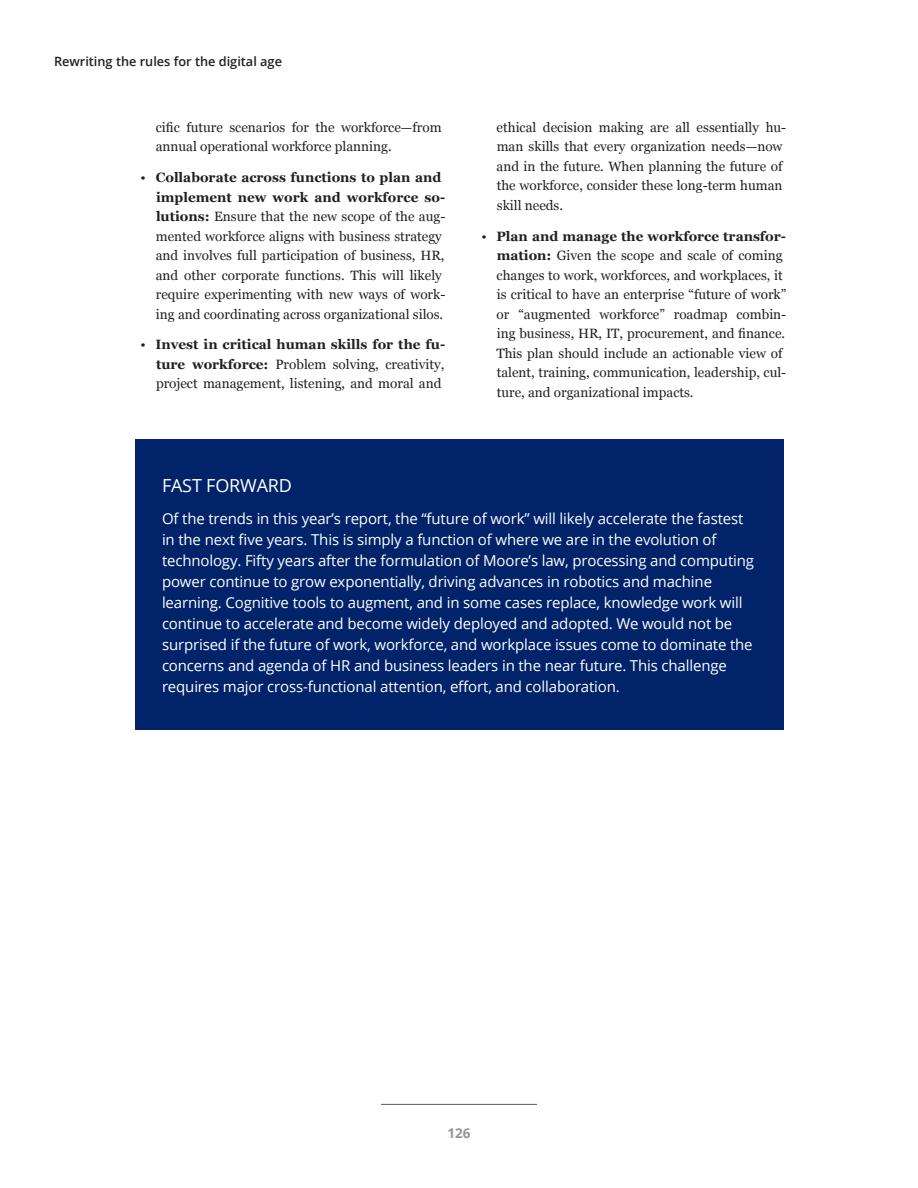
<style>
.page{position:relative;width:918px;height:1188px;background:#fff}
.page>*{position:absolute;margin:0;border:0;box-sizing:border-box;transform-origin:0 0}
.sidebar-body{font:18px "Open Sans";letter-spacing:-.01em;color:#fff}
.sidebar-body-2{font:15px/21px "Open Sans";letter-spacing:-.01em;color:#fff}
.t1{font:13.5px/19.5px "Georgia";color:#231f20}
.t2{font:700 13.5px "Open Sans";color:#939598}
.t3{font:600 12.75px "Open Sans";color:#231f20}
.s1{font-weight:700}
</style>
<div class="page">
<hr style="left:381px;top:1104px;width:156px;height:1px;background:#57585a">
<div style="left:135px;top:440px;width:648px;height:290px;background:#002369"></div>
<p class="t3" style="left:54px;top:53px;width:230px">Rewriting the rules for the digital age</p>
<p class="t1" style="left:156px;top:117px;width:287px">cific future scenarios for the workforce—from annual operational workforce planning.</p>
<p class="t1" style="left:156px;top:167px;width:291px;text-indent:-15px">• <span class="s1">Collaborate across functions to plan and implement new work and workforce so&shy;lutions:</span> Ensure that the new scope of the aug&shy;mented workforce aligns with business strategy and involves full participation of business, HR, and other corporate functions. This will likely require experimenting with new ways of work&shy;ing and coordinating across organizational silos.</p>
<p class="t1" style="left:156px;top:334px;width:291px;text-align:justify;text-indent:-16px">• <span class="s1">Invest in critical human skills for the fu&shy;ture workforce:</span> Problem solving, creativity, project management, listening, and moral and</p>
<p class="t1" style="left:497px;top:117px;width:291px">ethical decision making are all essentially hu&shy;man skills that every organization needs—now and in the future. When planning the future of the workforce, consider these long-term human skill needs.</p>
<p class="t1" style="left:496px;top:226px;width:291px;text-indent:-15px">• <span class="s1">Plan and manage the workforce transfor&shy;mation:</span> Given the scope and scale of coming changes to work, workforces, and workplaces, it is critical to have an enterprise “future of work” or “augmented workforce” roadmap combin&shy;ing business, HR, IT, procurement, and finance.<br>This plan should include an actionable view of talent, training, communication, leadership, cul&shy;ture, and organizational impacts.</p>
<p class="sidebar-body" style="left:162px;top:473px;width:131px">FAST FORWARD</p>
<p class="sidebar-body-2" style="left:162px;top:508px;width:594px">Of the trends in this year’s report, the “future of work” will likely accelerate the fastest in the next five years. This is simply a function of where we are in the evolution of technology. Fifty years after the formulation of Moore’s law, processing and computing power continue to grow exponentially, driving advances in robotics and machine learning. Cognitive tools to augment, and in some cases replace, knowledge work will continue to accelerate and become widely deployed and adopted. We would not be surprised if the future of work, workforce, and workplace issues come to dominate the concerns and agenda of HR and business leaders in the near future. This challenge requires major cross-functional attention, effort, and collaboration.</p>
<p class="t2" style="left:447px;top:1123px;width:25px">126</p>
</div>
